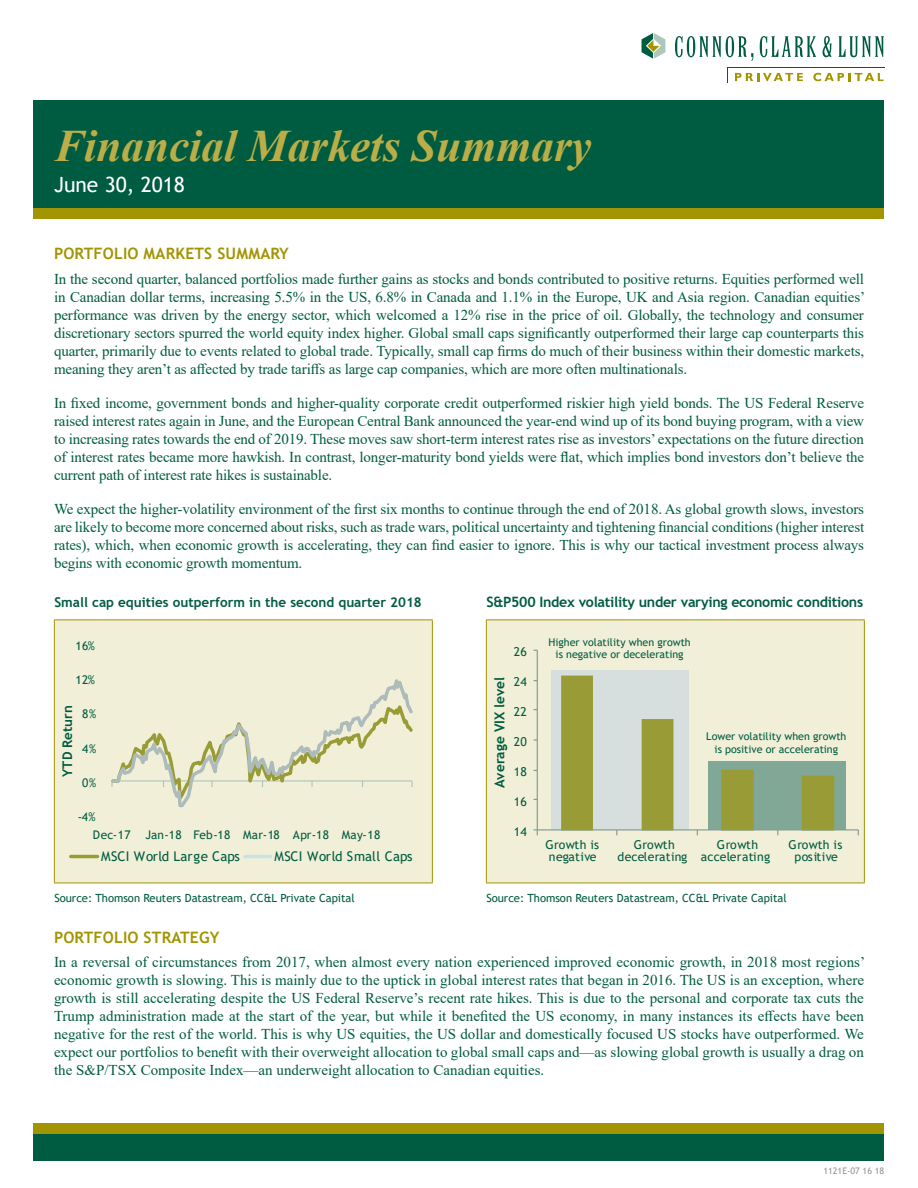
<style>
.page{position:relative;width:918px;height:1188px;background:#fff}
.page>*{position:absolute;margin:0;border:0;box-sizing:border-box;transform-origin:0 0}
.Page_Header{font:italic 700 45px "Times New Roman";color:#bbad47}
.Page_Header-2{font:21px "Trebuchet MS";color:#fff}
.t1{font:700 15.75px "Trebuchet MS";letter-spacing:.01em;color:#a39401}
.Body{font:15px/18px "Times New Roman";letter-spacing:-.01em;color:#005c41;text-align:justify}
.t2{font:700 14.25px "Trebuchet MS";letter-spacing:-.02em;color:#005c41}
.t3{font:700 13.65px "Trebuchet MS";color:#005c41}
.t4{font:700 13.5px "Trebuchet MS";color:#005c41}
.t5{font:13.35px "Trebuchet MS";letter-spacing:.02em;color:#005c41}
.t6{font:700 13.35px "Trebuchet MS";color:#005c41}
.t7{font:12.3px/11.7px "Trebuchet MS";letter-spacing:.03em;color:#005c41;text-align:center}
.t8{font:12px "Trebuchet MS";letter-spacing:.035em;color:#005c41}
.Footnotes{font:11.25px "Trebuchet MS";color:#005c41}
.t9{font:10.65px/12.8px "Trebuchet MS";color:#005c41;text-align:center}
.t10{font:9px "Trebuchet MS";color:#939598}
</style>
<div class="page">
<div style="left:34px;top:1134px;width:850px;height:27px;background:#005c41"></div>
<div style="left:34px;top:1123px;width:850px;height:11px;background:#a39401"></div>
<svg style="left:642px;top:33px;width:23px;height:26px"></svg>
<svg style="left:675px;top:36px;width:78px;height:25px"></svg>
<svg style="left:760px;top:36px;width:56px;height:21px"></svg>
<svg style="left:823px;top:36px;width:9px;height:21px"></svg>
<svg style="left:838px;top:36px;width:46px;height:21px"></svg>
<svg style="left:735px;top:73px;width:68px;height:8px"></svg>
<svg style="left:813px;top:73px;width:71px;height:8px"></svg>
<hr style="left:727px;top:68px;width:157px;height:1px;background:#005c41">
<svg style="left:727px;top:69px;width:1px;height:14px"></svg>
<div style="left:34px;top:100px;width:850px;height:108px;background:#005c41"></div>
<div style="left:34px;top:208px;width:850px;height:11px;background:#a39401"></div>
<svg style="left:55px;top:620px;width:809px;height:263px;background:#f2f0da"></svg>
<hr style="left:54px;top:619px;width:379px;height:1px;background:#a39401">
<hr style="left:54px;top:620px;width:1px;height:263px;background:#a39401">
<hr style="left:432px;top:620px;width:1px;height:263px;background:#a39401">
<hr style="left:486px;top:619px;width:379px;height:1px;background:#a39401">
<hr style="left:486px;top:620px;width:1px;height:263px;background:#a39401">
<hr style="left:864px;top:620px;width:1px;height:263px;background:#a39401">
<hr style="left:54px;top:883px;width:379px;height:1px;background:#a39401">
<hr style="left:486px;top:883px;width:379px;height:1px;background:#a39401">
<svg style="left:110px;top:665px;width:306px;height:144px;background:#e9e8cf"></svg>
<hr style="left:71px;top:855px;width:27px;height:3px;background:#999c36">
<hr style="left:245px;top:855px;width:25px;height:3px;background:#c7e2e8">
<div style="left:551px;top:670px;width:138px;height:160px;background:#d7dede"></div>
<div style="left:708px;top:761px;width:138px;height:69px;background:#81a897"></div>
<hr style="left:537px;top:650px;width:1px;height:180px;background:#859d91">
<hr style="left:537px;top:829px;width:321px;height:1px;background:#859d91">
<svg style="left:561px;top:676px;width:273px;height:159px"></svg>
<svg style="left:534px;top:829px;width:4px;height:6px"></svg>
<p class="Page_Header" style="left:54px;top:115px;width:539px">Financial Markets Summary</p>
<p class="Page_Header-2" style="left:54px;top:171px;width:132px">June 30, 2018</p>
<h1 class="t1" style="left:54px;top:244px;width:236px">PORTFOLIO MARKETS SUMMARY</h1>
<p class="Body" style="left:54px;top:269px;width:813px">In the second quarter, balanced portfolios made further gains as stocks and bonds contributed to positive returns. Equities performed well in Canadian dollar terms, increasing 5.5% in the US, 6.8% in Canada and 1.1% in the Europe, UK and Asia region. Canadian equities’ performance was driven by the energy sector, which welcomed a 12% rise in the price of oil. Globally, the technology and consumer discretionary sectors spurred the world equity index higher. Global small caps significantly outperformed their large cap counterparts this quarter, primarily due to events related to global trade. Typically, small cap firms do much of their business within their domestic markets, meaning they aren’t as affected by trade tariffs as large cap companies, which are more often multinationals.</p>
<p class="Body" style="left:54px;top:394px;width:812px">In fixed income, government bonds and higher-quality corporate credit outperformed riskier high yield bonds. The US Federal Reserve raised interest rates again in June, and the European Central Bank announced the year-end wind up of its bond buying program, with a view to increasing rates towards the end of 2019. These moves saw short-term interest rates rise as investors’ expectations on the future direction of interest rates became more hawkish. In contrast, longer-maturity bond yields were flat, which implies bond investors don’t believe the current path of interest rate hikes is sustainable.</p>
<p class="Body" style="left:54px;top:500px;width:812px">We expect the higher-volatility environment of the first six months to continue through the end of 2018. As global growth slows, investors are likely to become more concerned about risks, such as trade wars, political uncertainty and tightening financial conditions (higher interest rates), which, when economic growth is accelerating, they can find easier to ignore. This is why our tactical investment process always begins with economic growth momentum.</p>
<h2 class="t4" style="left:54px;top:593px;width:369px">Small cap equities outperform in the second quarter 2018</h2>
<h2 class="t2" style="left:486px;top:593px;width:378px">S&amp;P500 Index volatility under varying economic conditions</h2>
<p class="t8" style="left:75px;top:638px;width:21px">16%</p>
<p class="t8" style="left:75px;top:672px;width:21px">12%</p>
<p class="t6" style="left:59px;top:777px;width:73px;rotate:-90deg">YTD Return</p>
<p class="t8" style="left:82px;top:707px;width:15px">8%</p>
<p class="t8" style="left:82px;top:741px;width:15px">4%</p>
<p class="t8" style="left:82px;top:775px;width:15px">0%</p>
<p class="t8" style="left:78px;top:809px;width:19px">-4%</p>
<p class="t8" style="left:93px;top:827px;width:289px">Dec-17 Jan-18 Feb-18 Mar-18 Apr-18 May-18</p>
<p class="t5" style="left:101px;top:848px;width:140px">MSCI World Large Caps</p>
<p class="t5" style="left:275px;top:848px;width:140px">MSCI World Small Caps</p>
<p class="t7" style="left:514px;top:646px;width:15px">26</p>
<p class="t3" style="left:491px;top:788px;width:113px;rotate:-90deg">Average VIX level</p>
<p class="t7" style="left:514px;top:676px;width:15px">24</p>
<p class="t7" style="left:514px;top:706px;width:15px">22</p>
<p class="t7" style="left:514px;top:736px;width:15px">20</p>
<p class="t7" style="left:514px;top:766px;width:15px">18</p>
<p class="t7" style="left:514px;top:796px;width:15px">16</p>
<p class="t7" style="left:514px;top:825px;width:15px">14</p>
<p class="t9" style="left:548px;top:635px;width:144px">Higher volatility when growth is negative or decelerating</p>
<p class="t9" style="left:706px;top:730px;width:142px">Lower volatility when growth is positive or accelerating</p>
<p class="t7" style="left:549px;top:850px;width:49px">negative</p>
<p class="t7" style="left:617px;top:839px;width:71px">Growth decelerating</p>
<p class="t7" style="left:701px;top:839px;width:71px">Growth accelerating</p>
<p class="t7" style="left:789px;top:839px;width:55px">Growth is positive</p>
<p class="t7" style="left:545px;top:839px;width:55px">Growth is</p>
<p class="Footnotes" style="left:54px;top:891px;width:302px">Source: Thomson Reuters Datastream, CC&amp;L Private Capital</p>
<p class="Footnotes" style="left:486px;top:891px;width:302px">Source: Thomson Reuters Datastream, CC&amp;L Private Capital</p>
<h1 class="t1" style="left:54px;top:927px;width:167px">PORTFOLIO STRATEGY</h1>
<p class="Body" style="left:54px;top:953px;width:813px">In a reversal of circumstances from 2017, when almost every nation experienced improved economic growth, in 2018 most regions’ economic growth is slowing. This is mainly due to the uptick in global interest rates that began in 2016. The US is an exception, where growth is still accelerating despite the US Federal Reserve’s recent rate hikes. This is due to the personal and corporate tax cuts the Trump administration made at the start of the year, but while it benefited the US economy, in many instances its effects have been negative for the rest of the world. This is why US equities, the US dollar and domestically focused US stocks have outperformed. We expect our portfolios to benefit with their overweight allocation to global small caps and—as slowing global growth is usually a drag on the S&amp;P/TSX Composite Index—an underweight allocation to Canadian equities.</p>
<p class="t10" style="left:824px;top:1166px;width:62px">1121E-07 16 18</p>
</div>
